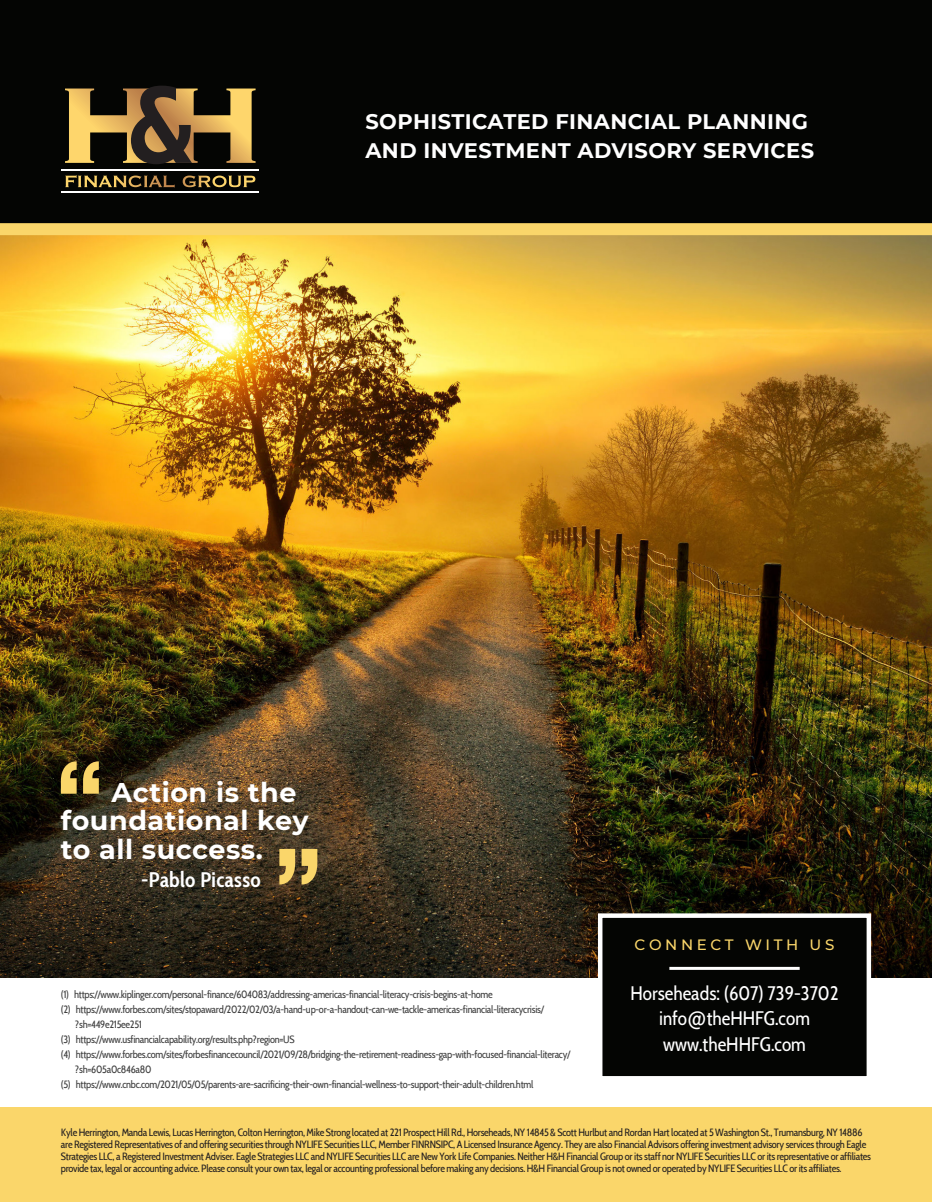
<style>
.page{position:relative;width:932px;height:1202px;background:#fff}
.page>*{position:absolute;margin:0;border:0;box-sizing:border-box;transform-origin:0 0}
.t1{font:700 27px/28.5px "Montserrat";letter-spacing:.02em;color:#fff}
.t2{font:700 21px/28.5px "Montserrat";letter-spacing:.02em;color:#fff}
.t3{font:700 21px "Cabin Condensed";letter-spacing:.02em;color:#fff}
.Contact{font:19.5px "Cabin Condensed";color:#fff}
.t4{font:500 15px "Montserrat";letter-spacing:.24em;color:#fad66a}
.t5{font:10.5px/12px "Cabin Condensed";letter-spacing:-.025em;color:#231f20}
.t6{font:10.5px "Cabin Condensed";letter-spacing:-.025em;color:#3f3f3f}
</style>
<div class="page">
<div style="left:0;top:1107px;width:932px;height:95px;background:#fad66a"></div>
<div style="left:0;top:0;width:932px;height:225px;background:#040503"></div>
<img style="left:0;top:235px;width:932px;height:742px">
<div style="left:598px;top:913px;width:273px;height:167px;background:#040503;border:4px solid #fff"></div>
<svg style="left:61px;top:761px;width:16px;height:32px"></svg>
<svg style="left:83px;top:761px;width:16px;height:32px"></svg>
<svg style="left:301px;top:849px;width:16px;height:35px"></svg>
<svg style="left:279px;top:849px;width:16px;height:35px"></svg>
<div style="left:0;top:223px;width:932px;height:12px;background:#fad66a"></div>
<hr style="left:669px;top:966px;width:130px;height:3px;background:#fff">
<svg style="left:65px;top:175px;width:161px;height:12px"></svg>
<svg style="left:65px;top:86px;width:190px;height:78px"></svg>
<hr style="left:61px;top:169px;width:198px;height:2px;background:#fff">
<hr style="left:61px;top:192px;width:198px;height:1px;background:#fff">
<p class="t2" style="left:365px;top:106px;width:450px">SOPHISTICATED FINANCIAL PLANNING<br>AND INVESTMENT ADVISORY SERVICES</p>
<p class="t1" style="left:61px;top:776px;width:249px;text-indent:51px">Action is the foundational key to all success.</p>
<p class="t3" style="left:141px;top:863px;width:121px">-Pablo Picasso</p>
<p class="t4" style="left:634px;top:934px;width:201px">CONNECT WITH US</p>
<p class="t6" style="left:61px;top:986px;width:433px">(1) https://www.kiplinger.com/personal-finance/604083/addressing-americas-financial-literacy-crisis-begins-at-home</p>
<p class="t6" style="left:61px;top:1001px;width:484px">(2) https://www.forbes.com/sites/stopaward/2022/02/03/a-hand-up-or-a-handout-can-we-tackle-americas-financial-literacycrisis/</p>
<p class="t6" style="left:75px;top:1016px;width:68px">?sh=449e215ee251</p>
<p class="t6" style="left:61px;top:1031px;width:235px">(3) https://www.usfinancialcapability.org/results.php?region=US</p>
<p class="t6" style="left:61px;top:1046px;width:511px">(4) https://www.forbes.com/sites/forbesfinancecouncil/2021/09/28/bridging-the-retirement-readiness-gap-with-focused-financial-literacy/</p>
<p class="t6" style="left:75px;top:1061px;width:78px">?sh=605a0c846a80</p>
<p class="t6" style="left:61px;top:1076px;width:474px">(5) https://www.cnbc.com/2021/05/05/parents-are-sacrificing-their-own-financial-wellness-to-support-their-adult-children.html</p>
<p class="Contact" style="left:630px;top:977px;width:209px">Horseheads: (607) 739-3702</p>
<p class="Contact" style="left:659px;top:1003px;width:152px">info@theHHFG.com</p>
<p class="Contact" style="left:663px;top:1028px;width:144px">www.theHHFG.com</p>
<p class="t5" style="left:61px;top:1125px;width:811px">Kyle Herrington, Manda Lewis, Lucas Herrington, Colton Herrington, Mike Strong located at 221 Prospect Hill Rd., Horseheads, NY 14845 &amp; Scott Hurlbut and Rordan Hart located at 5 Washington St., Trumansburg, NY 14886 are Registered Representatives of and offering securities through NYLIFE Securities LLC, Member FINRNSIPC, A Licensed Insurance Agency. They are also Financial Advisors offering investment advisory services through Eagle Strategies LLC, a Registered Investment Adviser. Eagle Strategies LLC and NYLIFE Securities LLC are New York Life Companies. Neither H&amp;H Financial Group or its staff nor NYLIFE Securities LLC or its representative or affiliates provide tax, legal or accounting advice. Please consult your own tax, legal or accounting professional before making any decisions. H&amp;H Financial Group is not owned or operated by NYLIFE Securities LLC or its affiliates.</p>
</div>
